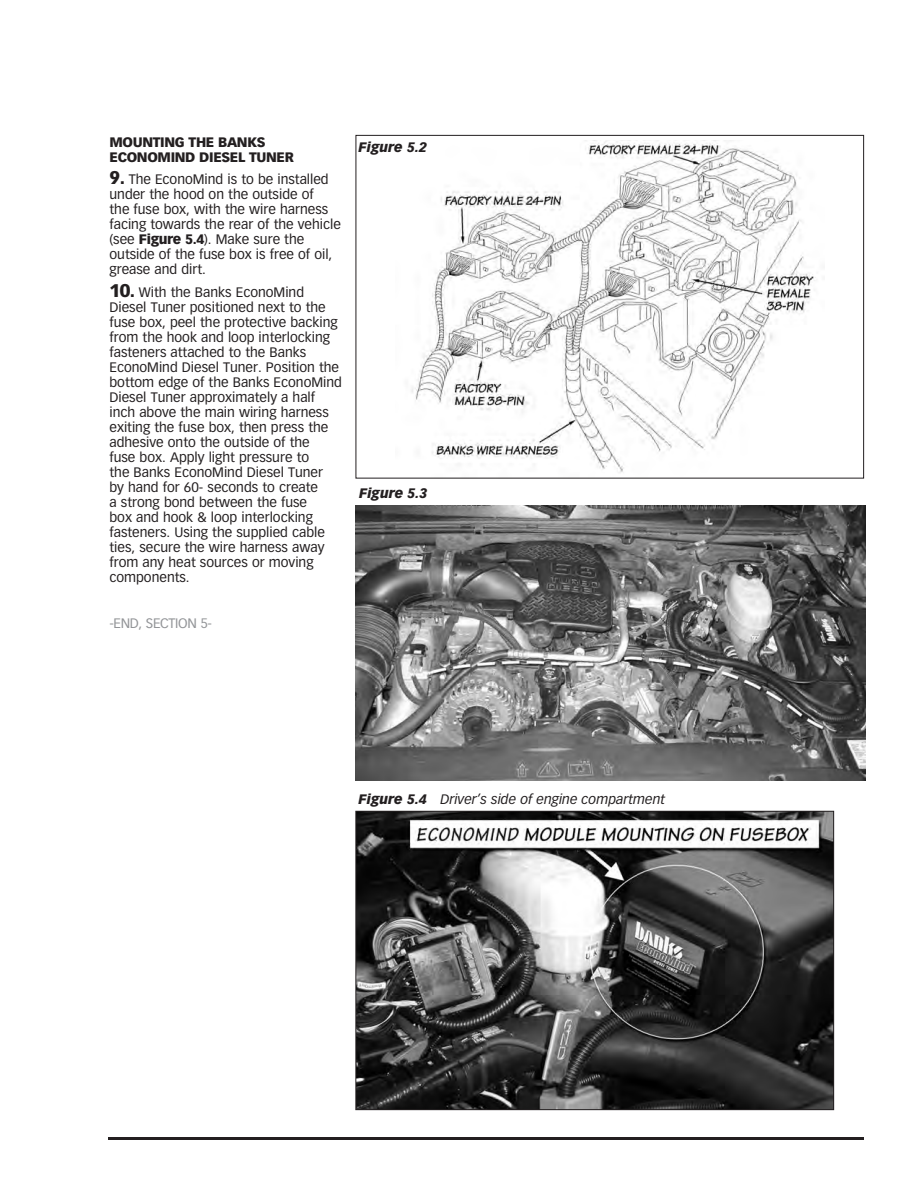
<style>
.page{position:relative;width:918px;height:1188px;background:#fff}
.page>*{position:absolute;margin:0;border:0;box-sizing:border-box;transform-origin:0 0}
.t1{font:13.5px/15px "Vectora LT Std";color:#231f20}
.t2{font:italic 13.5px "Vectora LT Std";color:#231f20}
.t3{font:900 13.5px "Vectora LT Std";letter-spacing:-.025em;color:#231f20}
.t4{font:italic 900 13.5px "Vectora LT Std";color:#231f20}
.t5{font:13.5px "Vectora LT Std";color:#939598}
.s1{font-weight:900;font-size:18px}
.s2{font-weight:900}
</style>
<div class="page">
<hr style="left:108px;top:1137px;width:756px;height:3px;background:#231f20">
<img style="left:358px;top:813px;width:474px;height:295px">
<div style="left:356px;top:811px;width:478px;height:299px;border:1px solid #231f20"></div>
<img style="left:411px;top:140px;width:405px;height:333px">
<img style="left:356px;top:505px;width:509px;height:276px">
<p class="t3" style="left:110px;top:134px;width:33px">MOUNTING</p>
<p class="t3" style="left:189px;top:134px;width:77px">THE BANKS</p>
<p class="t3" style="left:110px;top:149px;width:70px">ECONOMIND</p>
<p class="t3" style="left:199px;top:149px;width:18px">DIESEL</p>
<p class="t3" style="left:249px;top:149px;width:18px">TUNE</p>
<p class="t3" style="left:285px;top:149px;width:11px">R</p>
<p class="t1" style="left:110px;top:172px;width:233px"><span class="s1">9.</span> The EconoMind is to be installed under the hood on the outside of<br>the fuse box, with the wire harness facing towards the rear of the vehicle (see <span class="s2">FIGURE 5.4</span>). Make sure the outside of the fuse box is free of oil, grease and dirt.</p>
<p class="t1" style="left:110px;top:285px;width:234px"><span class="s1">10.</span> With the Banks EconoMind<br>Diesel Tuner positioned next to the fuse box, peel the protective backing from the hook and loop interlocking fasteners attached to the Banks<br>EconoMind Diesel Tuner. Position the bottom edge of the Banks EconoMind<br>Diesel Tuner approximately a half inch above the main wiring harness exiting the fuse box, then press the adhesive onto the outside of the<br>fuse box. Apply light pressure to<br>the Banks EconoMind Diesel Tuner<br>by hand for 60- seconds to create<br>a strong bond between the fuse<br>box and hook &amp; loop interlocking fasteners. Using the supplied cable ties, secure the wire harness away from any heat sources or moving components.</p>
<p class="t5" style="left:110px;top:615px;width:14px">-end</p>
<p class="t5" style="left:139px;top:615px;width:38px">, section</p>
<p class="t5" style="left:200px;top:615px;width:13px">5-</p>
<p class="t4" style="left:359px;top:139px;width:70px">Figure 5.2</p>
<p class="t4" style="left:359px;top:485px;width:70px">Figure 5.3</p>
<p class="t2" style="left:359px;top:791px;width:308px"><span class="s2">Figure 5.4</span> Driver’s side of engine compartment</p>
</div>
